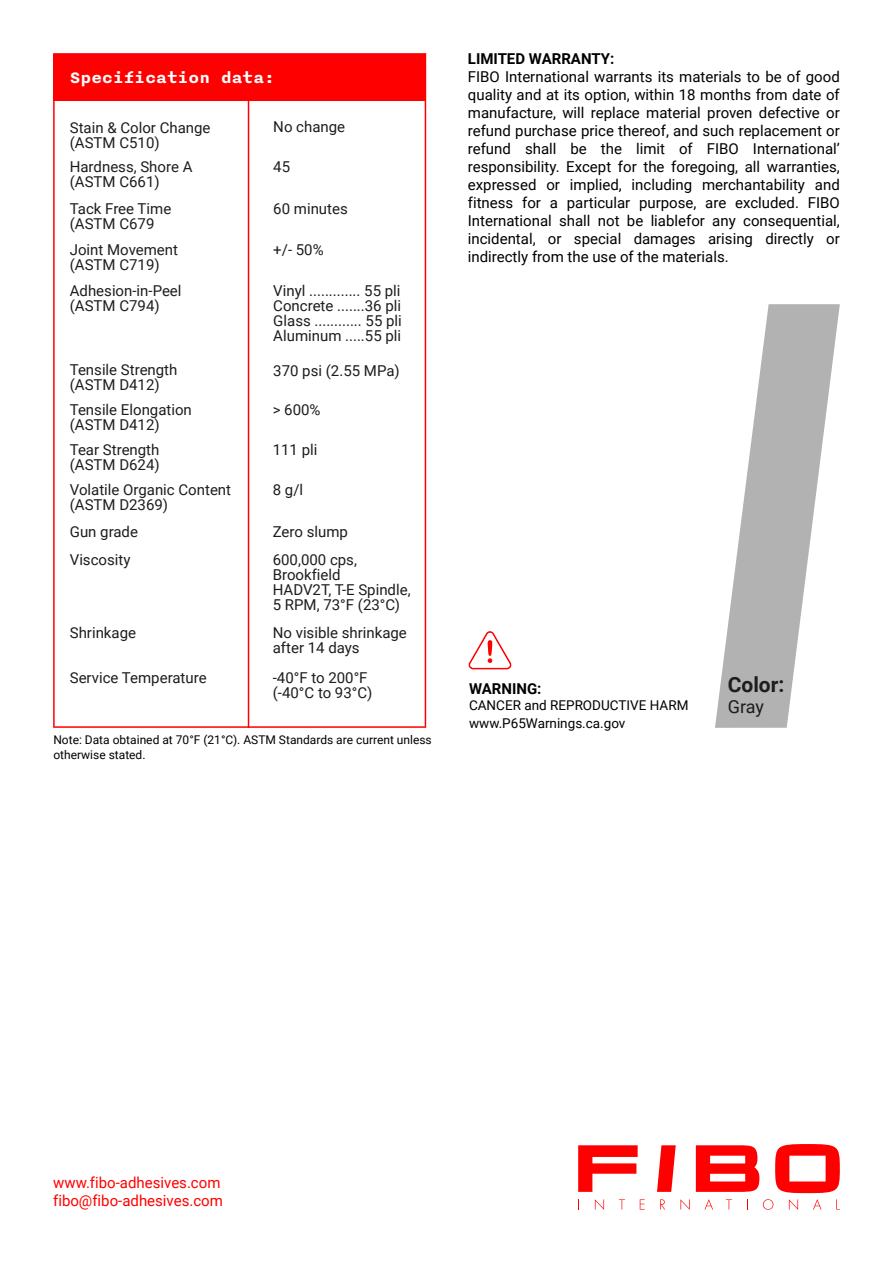
<style>
.page{position:relative;width:893px;height:1263px;background:#fff}
.page>*{position:absolute;margin:0;border:0;box-sizing:border-box;transform-origin:0 0}
.t1{font:700 21px "Roboto";color:#1d1d1b}
.t2{font:700 18px "Nitti";color:#fff}
.t3{font:18px "Roboto";color:#1d1d1b}
.t4{font:15.3px/18.3px "Roboto";color:#f00}
.t5{font:15px/15px "Roboto";color:#1d1d1b}
.t6{font:15px/18px "Roboto";color:#000;text-align:justify}
.t7{font:700 15px "Roboto";color:#000}
.t8{font:13.5px/18px "Roboto";color:#000}
.t9{font:12px/14.4px "Roboto";color:#000}
</style>
<div class="page">
<svg style="left:715px;top:304px;width:125px;height:424px;fill:#b2b2b2"></svg>
<svg style="left:53px;top:53px;width:373px;height:675px"></svg>
<hr style="left:248px;top:100px;width:1px;height:628px;background:#f00">
<svg style="left:468px;top:631px;width:44px;height:38px"></svg>
<svg style="left:578px;top:1145px;width:60px;height:47px"></svg>
<svg style="left:657px;top:1145px;width:19px;height:47px"></svg>
<svg style="left:696px;top:1145px;width:63px;height:47px"></svg>
<svg style="left:775px;top:1144px;width:65px;height:49px"></svg>
<svg style="left:595px;top:1199px;width:9px;height:11px"></svg>
<svg style="left:619px;top:1199px;width:6px;height:10px"></svg>
<svg style="left:640px;top:1199px;width:5px;height:10px"></svg>
<svg style="left:660px;top:1199px;width:5px;height:10px"></svg>
<svg style="left:680px;top:1199px;width:10px;height:11px"></svg>
<svg style="left:704px;top:1199px;width:9px;height:10px"></svg>
<svg style="left:726px;top:1199px;width:6px;height:10px"></svg>
<svg style="left:763px;top:1199px;width:10px;height:11px"></svg>
<svg style="left:789px;top:1199px;width:9px;height:11px"></svg>
<svg style="left:813px;top:1199px;width:8px;height:10px"></svg>
<p class="t2" style="left:70px;top:67px;width:207px">Specification data:</p>
<p class="t5" style="left:70px;top:119px;width:142px">Stain &amp; Color Change (ASTM C510)</p>
<p class="t5" style="left:273px;top:119px;width:73px">No change</p>
<p class="t5" style="left:70px;top:159px;width:124px">Hardness, Shore A (ASTM C661)</p>
<p class="t5" style="left:273px;top:158px;width:18px">45</p>
<p class="t5" style="left:70px;top:201px;width:103px">Tack Free Time (ASTM C679</p>
<p class="t5" style="left:273px;top:200px;width:76px">60 minutes</p>
<p class="t5" style="left:70px;top:242px;width:110px">Joint Movement (ASTM C719)</p>
<p class="t5" style="left:273px;top:241px;width:52px">+/- 50%</p>
<p class="t5" style="left:70px;top:283px;width:113px">Adhesion-in-Peel (ASTM C794)</p>
<p class="t5" style="left:273px;top:283px;width:130px;text-align:justify">Vinyl ............. 55 pli Concrete .......36 pli Glass ............ 55 pli Aluminum .....55 pli</p>
<p class="t5" style="left:70px;top:362px;width:109px">Tensile Strength (ASTM D412)</p>
<p class="t5" style="left:70px;top:402px;width:124px">Tensile Elongation (ASTM D412)</p>
<p class="t5" style="left:70px;top:442px;width:91px">Tear Strength (ASTM D624)</p>
<p class="t5" style="left:70px;top:481px;width:163px">Volatile Organic Content (ASTM D2369)</p>
<p class="t5" style="left:70px;top:517px;width:70px;line-height:28.7px">Gun grade<br>Viscosity</p>
<p class="t5" style="left:273px;top:362px;width:128px">370 psi (2.55 MPa)</p>
<p class="t5" style="left:273px;top:402px;width:49px">&gt; 600%</p>
<p class="t5" style="left:273px;top:442px;width:46px">111 pli</p>
<p class="t5" style="left:273px;top:481px;width:32px">8 g/l</p>
<p class="t5" style="left:273px;top:517px;width:86px;line-height:28.7px">Zero slump<br>600,000 cps,</p>
<p class="t5" style="left:273px;top:567px;width:139px">Brookfield<br>HADV2T, T-E Spindle,<br>5 RPM, 73°F (23°C)</p>
<p class="t5" style="left:70px;top:624px;width:68px">Shrinkage</p>
<p class="t5" style="left:70px;top:670px;width:138px">Service Temperature</p>
<p class="t5" style="left:273px;top:624px;width:136px">No visible shrinkage after 14 days</p>
<p class="t5" style="left:273px;top:670px;width:101px">-40°F to 200°F (-40°C to 93°C)</p>
<p class="t9" style="left:53px;top:732px;width:380px">Note: Data obtained at 70°F (21°C). ASTM Standards are current unless otherwise stated.</p>
<p class="t7" style="left:468px;top:49px;width:148px">LIMITED WARRANTY:</p>
<p class="t6" style="left:468px;top:68px;width:373px">FIBO International warrants its materials to be of good quality and at its option, within 18 months from date of manufacture, will replace material proven defective or refund purchase price thereof, and such replacement or refund shall be the limit of FIBO International’ responsibility. Except for the foregoing, all warranties, expressed or implied, including merchantability and fitness for a particular purpose, are excluded. FIBO International shall not be liablefor any consequential, incidental, or special damages arising directly or indirectly from the use of the materials.</p>
<p class="t7" style="left:469px;top:678px;width:74px">WARNING:</p>
<p class="t8" style="left:469px;top:696px;width:221px">CANCER and REPRODUCTIVE HARM www.P65Warnings.ca.gov</p>
<h1 class="t1" style="left:728px;top:669px;width:58px">Color:</h1>
<p class="t3" style="left:728px;top:693px;width:38px">Gray</p>
<p class="t4" style="left:53px;top:1173px;width:171px">www.fibo-adhesives.com fibo@fibo-adhesives.com</p>
</div>
